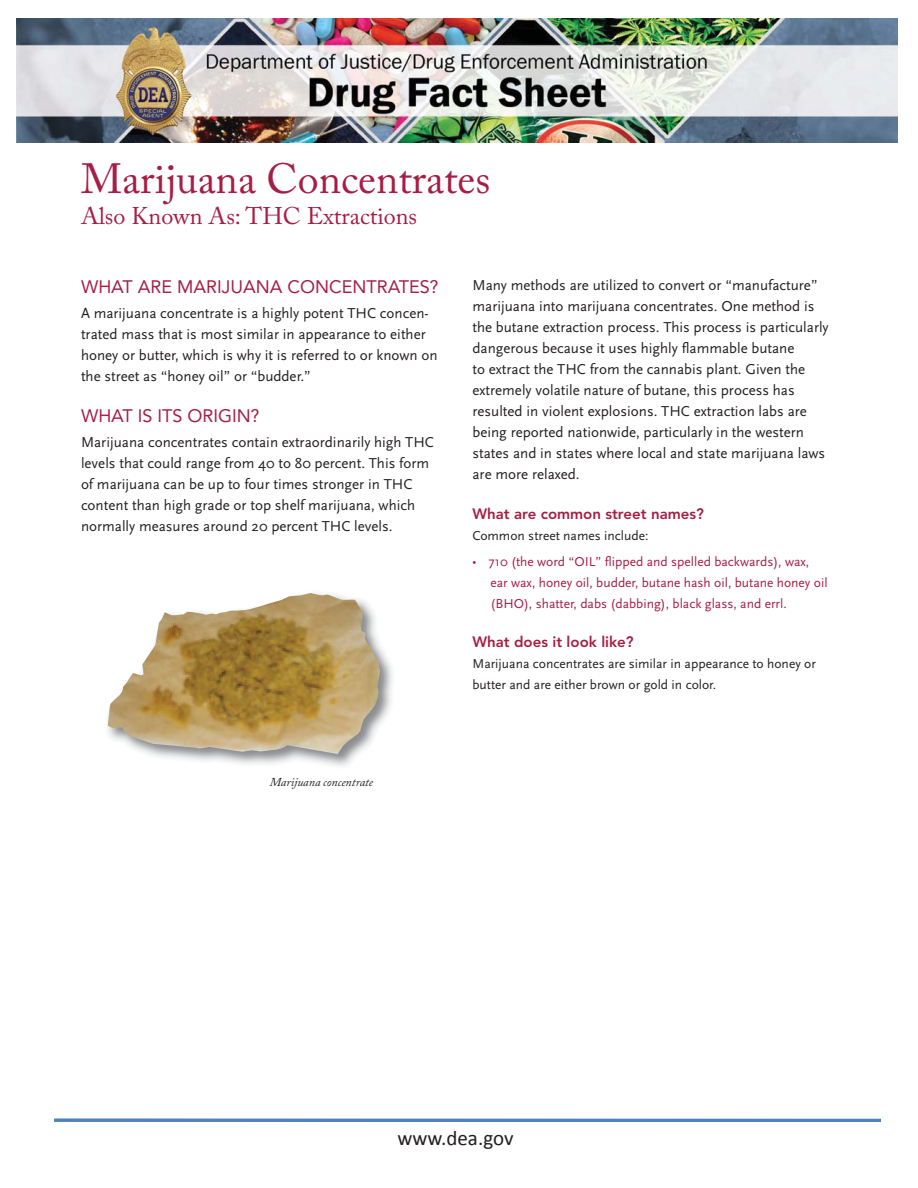
<style>
.page{position:relative;width:918px;height:1188px;background:#fff}
.page>*{position:absolute;margin:0;border:0;box-sizing:border-box;transform-origin:0 0}
.t1{font:42px "Adobe Caslon Pro";color:#a61e45}
.t2{font:24px "Adobe Caslon Pro";color:#a61e45}
.t3{font:21px "Calibri";color:#231f20}
.t4{font:18px "Avenir";color:#a61e45}
.t5{font:15px/21px "Scala Sans";color:#231f20}
.t6{font:800 15px "Avenir";color:#a61e45}
.t7{font:13.5px/21.3px "Scala Sans";color:#a61e45}
.t8{font:13.5px/21px "Scala Sans";color:#231f20}
.t9{font:italic 12px "Adobe Caslon Pro";color:#231f20}
.s1{font-family:"Myriad Pro"}
</style>
<div class="page">
<hr style="left:54px;top:1119px;width:827px;height:3px;background:#4e81be">
<img style="left:17px;top:18px;width:881px;height:125px">
<img style="left:107px;top:646px;width:286px;height:120px">
<img style="left:108px;top:593px;width:272px;height:161px">
<h1 class="t1" style="left:81px;top:154px;width:411px">Marijuana Concentrates</h1>
<h2 class="t2" style="left:81px;top:202px;width:338px">Also Known As: THC Extractions</h2>
<h3 class="t4" style="left:81px;top:279px;width:359px">WHAT ARE MARIJUANA CONCENTRATES?</h3>
<p class="t5" style="left:473px;top:276px;width:347px">Many methods are utilized to convert or “manufacture” marijuana into marijuana concentrates. One method is</p>
<p class="t5" style="left:81px;top:304px;width:349px">A marijuana concentrate is a highly potent THC concen-</p>
<p class="t5" style="left:473px;top:318px;width:358px">the butane extraction process. This process is particularly</p>
<p class="t5" style="left:81px;top:325px;width:346px">trated mass that is most similar in appearance to either</p>
<p class="t5" style="left:473px;top:339px;width:324px">dangerous because it uses highly flammable butane</p>
<p class="t5" style="left:81px;top:346px;width:358px">honey or butter, which is why it is referred to or known on</p>
<p class="t5" style="left:473px;top:360px;width:334px">to extract the THC from the cannabis plant. Given the</p>
<p class="t5" style="left:81px;top:367px;width:231px">the street as “honey oil” or “budder.”</p>
<p class="t5" style="left:473px;top:381px;width:324px">extremely volatile nature of butane, this process has</p>
<h3 class="t4" style="left:81px;top:408px;width:180px">WHAT IS ITS ORIGIN?</h3>
<p class="t5" style="left:473px;top:402px;width:336px">resulted in violent explosions. THC extraction labs are being reported nationwide, particularly in the western</p>
<p class="t5" style="left:81px;top:432px;width:355px">Marijuana concentrates contain extraordinarily high THC</p>
<p class="t5" style="left:473px;top:444px;width:354px">states and in states where local and state marijuana laws</p>
<p class="t5" style="left:81px;top:453px;width:350px">levels that could range from 40 to 80 percent. This form</p>
<p class="t5" style="left:473px;top:465px;width:109px">are more relaxed.</p>
<p class="t5" style="left:81px;top:474px;width:336px">of marijuana can be up to four times stronger in THC content than high grade or top shelf marijuana, which</p>
<h4 class="t6" style="left:473px;top:508px;width:233px">What are common street names?</h4>
<p class="t5" style="left:81px;top:516px;width:313px">normally measures around 20 percent THC levels.</p>
<p class="t8" style="left:473px;top:526px;width:177px">Common street names include:</p>
<p class="t7" style="left:490px;top:551px;width:339px;text-indent:-18px"><span class="s1">•</span> 710 (the word “OIL” flipped and spelled backwards), wax, ear wax, honey oil, budder, butane hash oil, butane honey oil (BHO), shatter, dabs (dabbing), black glass, and errl.</p>
<h4 class="t6" style="left:473px;top:635px;width:163px">What does it look like?</h4>
<p class="t8" style="left:473px;top:654px;width:345px">Marijuana concentrates are similar in appearance to honey or butter and are either brown or gold in color.</p>
<p class="t9" style="left:270px;top:775px;width:105px">Marijuana concentrate</p>
<h3 class="t3" style="left:397px;top:1130px;width:118px">www.dea.gov</h3>
</div>
